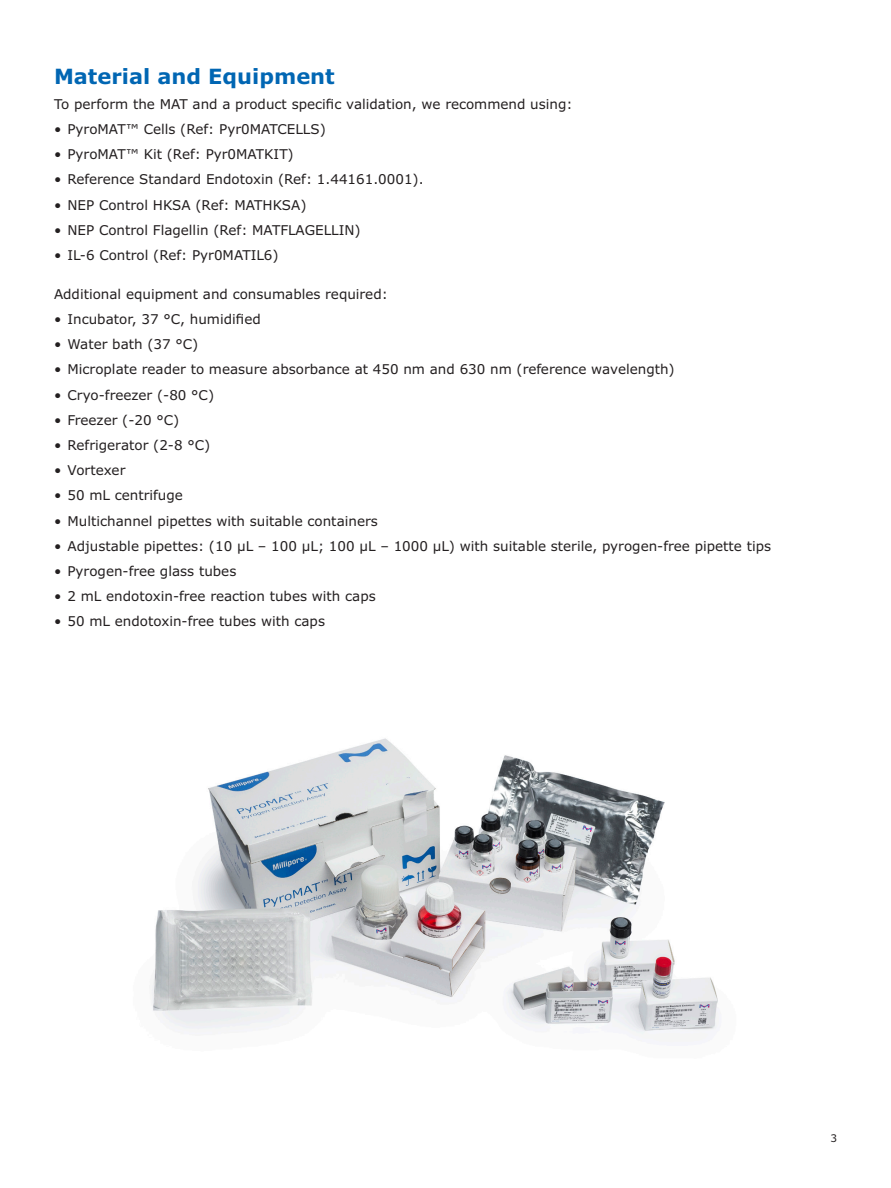
<style>
.page{position:relative;width:891px;height:1188px;background:#fff}
.page>*{position:absolute;margin:0;border:0;box-sizing:border-box;transform-origin:0 0}
.t1{font:700 21px "Verdana Pro";color:#0166b3}
.t2{font:13.5px "Verdana Pro";color:#231f20}
.t3{font:10.5px "Verdana Pro";color:#231f20}
</style>
<div class="page">
<img style="left:151px;top:738px;width:567px;height:297px">
<h1 class="t1" style="left:54px;top:62px;width:282px">Material and Equipment</h1>
<p class="t2" style="left:54px;top:95px;width:520px">To perform the MAT and a product specific validation, we recommend using:</p>
<p class="t2" style="left:54px;top:120px;width:273px">• PyroMAT™ Cells (Ref: Pyr0MATCELLS)</p>
<p class="t2" style="left:54px;top:146px;width:241px">• PyroMAT™ Kit (Ref: Pyr0MATKIT)</p>
<p class="t2" style="left:54px;top:171px;width:371px">• Reference Standard Endotoxin (Ref: 1.44161.0001).</p>
<p class="t2" style="left:54px;top:196px;width:254px">• NEP Control HKSA (Ref: MATHKSA)</p>
<p class="t2" style="left:54px;top:221px;width:308px">• NEP Control Flagellin (Ref: MATFLAGELLIN)</p>
<p class="t2" style="left:54px;top:246px;width:226px">• IL-6 Control (Ref: Pyr0MATIL6)</p>
<p class="t2" style="left:54px;top:285px;width:335px">Additional equipment and consumables required:</p>
<p class="t2" style="left:54px;top:310px;width:208px">• Incubator, 37 °C, humidified</p>
<p class="t2" style="left:54px;top:336px;width:146px">• Water bath (37 °C)</p>
<p class="t2" style="left:54px;top:361px;width:622px">• Microplate reader to measure absorbance at 450 nm and 630 nm (reference wavelength)</p>
<p class="t2" style="left:54px;top:386px;width:162px">• Cryo-freezer (-80 °C)</p>
<p class="t2" style="left:54px;top:411px;width:127px">• Freezer (-20 °C)</p>
<p class="t2" style="left:54px;top:436px;width:158px">• Refrigerator (2-8 °C)</p>
<p class="t2" style="left:54px;top:462px;width:73px">• Vortexer</p>
<p class="t2" style="left:54px;top:487px;width:130px">• 50 mL centrifuge</p>
<p class="t2" style="left:54px;top:512px;width:325px">• Multichannel pipettes with suitable containers</p>
<p class="t2" style="left:54px;top:537px;width:719px">• Adjustable pipettes: (10 µL – 100 µL; 100 µL – 1000 µL) with suitable sterile, pyrogen-free pipette tips</p>
<p class="t2" style="left:54px;top:562px;width:184px">• Pyrogen-free glass tubes</p>
<p class="t2" style="left:54px;top:588px;width:323px">• 2 mL endotoxin-free reaction tubes with caps</p>
<p class="t2" style="left:54px;top:613px;width:273px">• 50 mL endotoxin-free tubes with caps</p>
<p class="t3" style="left:831px;top:1131px;width:8px">3</p>
</div>
